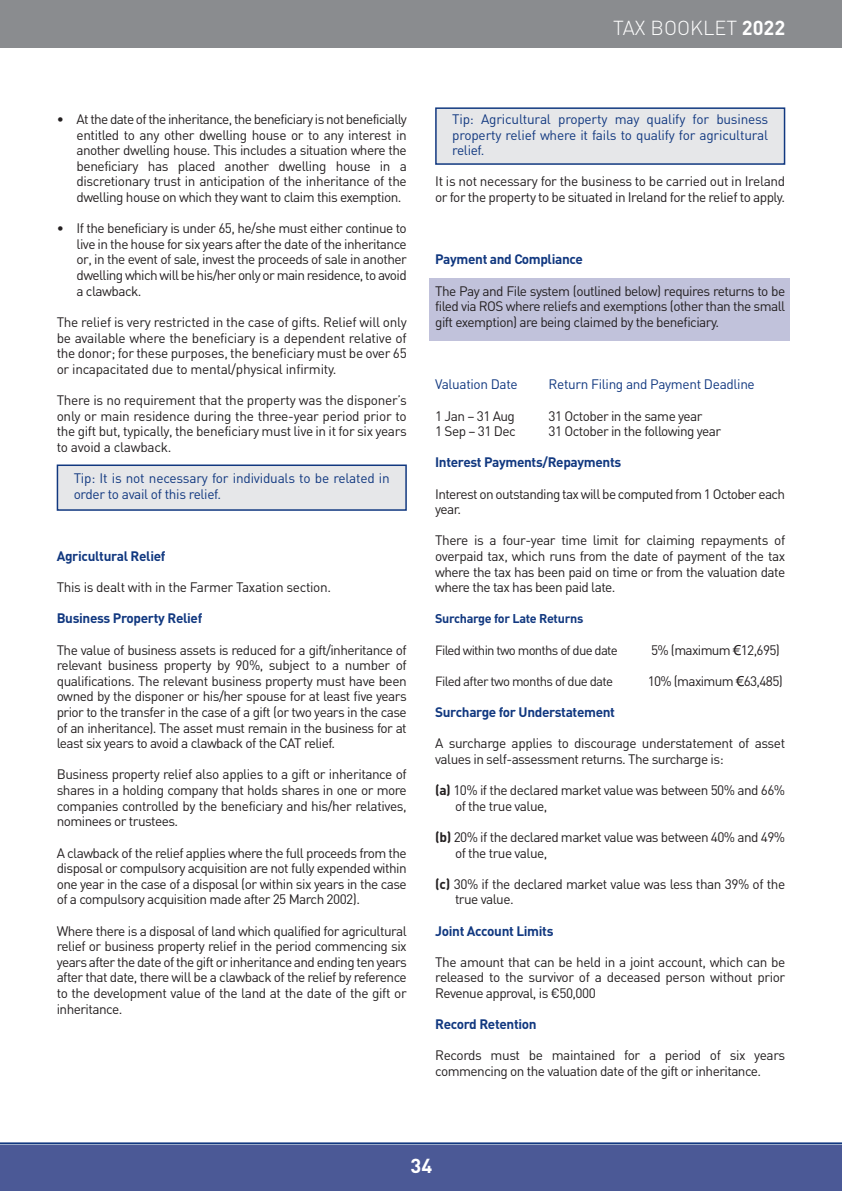
<style>
.page{position:relative;width:842px;height:1191px;background:#fff}
.page>*{position:absolute;margin:0;border:0;box-sizing:border-box;transform-origin:0 0}
.t1{font:300 20px "DIN";color:#fff}
.t2{font:700 20px "DIN";color:#fff}
.t3{font:13.6px/15.6px "DIN";letter-spacing:-.04em;color:#231f20;text-align:justify}
.t4{font:13.6px/15.6px "DIN";letter-spacing:-.025em;color:#113880}
.t5{font:700 13.6px "DIN";letter-spacing:-.025em;color:#113880}
.t6{font:13.2px "DIN";letter-spacing:-.055em;color:#231f20}
.t7{font:700 12.6px "DIN";letter-spacing:-.025em;color:#113880}
.s1{font-weight:700}
.s2{font-family:"Lucida Grande"}
</style>
<div class="page">
<hr style="left:0;top:1142px;width:842px;height:2px;background:#113880">
<div style="left:0;top:0;width:842px;height:47px;background:#8a8c8f"></div>
<div style="left:0;top:1145px;width:842px;height:46px;background:#4b5996"></div>
<div style="left:437px;top:109px;width:347px;height:54px;background:#e6e7e9"></div>
<div style="left:435px;top:107px;width:350px;height:58px;border:2px solid #113880"></div>
<div style="left:429px;top:278px;width:360px;height:62px;background:#c1c2db"></div>
<div style="left:58px;top:466px;width:347px;height:43px;background:#e6e7e9"></div>
<div style="left:57px;top:464px;width:350px;height:47px;border:2px solid #113880"></div>
<p class="t1" style="left:613px;top:21px;width:174px">TAX BOOKLET <span class="s1">2022</span></p>
<p class="t3" style="left:77px;top:113px;width:332px;text-indent:-20px">• At the date of the inheritance, the beneficiary is not beneficially entitled to any other dwelling house or to any interest in another dwelling house. This includes a situation where the beneficiary has placed another dwelling house in a discretionary trust in anticipation of the inheritance of the dwelling house on which they want to claim this exemption.</p>
<p class="t3" style="left:77px;top:222px;width:332px;text-indent:-20px">• If the beneficiary is under 65, he/she must either continue to live in the house for six years after the date of the inheritance or, in the event of sale, invest the proceeds of sale in another dwelling which will be his/her only or main residence, to avoid a clawback.</p>
<p class="t3" style="left:57px;top:316px;width:352px">The relief is very restricted in the case of gifts. Relief will only be available where the beneficiary is a dependent relative of the donor; for these purposes, the beneficiary must be over 65 or incapacitated due to mental/physical infirmity.</p>
<p class="t3" style="left:57px;top:394px;width:352px">There is no requirement that the property was the disponer’s only or main residence during the three-year period prior to the gift but, typically, the beneficiary must live in it for six years to avoid a clawback.</p>
<p class="t4" style="left:74px;top:472px;width:318px">Tip: It is not necessary for individuals to be related in order to avail of this relief.</p>
<p class="t5" style="left:57px;top:551px;width:110px">Agricultural Relief</p>
<p class="t3" style="left:57px;top:581px;width:276px">This is dealt with in the Farmer Taxation section.</p>
<p class="t5" style="left:57px;top:614px;width:147px">Business Property Relief</p>
<p class="t3" style="left:57px;top:643px;width:352px">The value of business assets is reduced for a gift/inheritance of relevant business property by 90%, subject to a number of qualifications. The relevant business property must have been owned by the disponer or his/her spouse for at least five years prior to the transfer in the case of a gift (or two years in the case of an inheritance). The asset must remain in the business for at least six years to avoid a clawback of the CAT relief.</p>
<p class="t3" style="left:57px;top:768px;width:352px">Business property relief also applies to a gift or inheritance of shares in a holding company that holds shares in one or more companies controlled by the beneficiary and his/her relatives, nominees or trustees.</p>
<p class="t3" style="left:57px;top:846px;width:352px">A clawback of the relief applies where the full proceeds from the disposal or compulsory acquisition are not fully expended within one year in the case of a disposal (or within six years in the case of a compulsory acquisition made after 25 March 2002).</p>
<p class="t3" style="left:57px;top:924px;width:352px">Where there is a disposal of land which qualified for agricultural relief or business property relief in the period commencing six years after the date of the gift or inheritance and ending ten years after that date, there will be a clawback of the relief by reference to the development value of the land at the date of the gift or inheritance.</p>
<p class="t4" style="left:452px;top:113px;width:318px;text-align:justify">Tip: Agricultural property may qualify for business property relief where it fails to qualify for agricultural relief.</p>
<p class="t3" style="left:435px;top:175px;width:352px">It is not necessary for the business to be carried out in Ireland or for the property to be situated in Ireland for the relief to apply.</p>
<p class="t5" style="left:435px;top:255px;width:149px">Payment and Compliance</p>
<p class="t3" style="left:435px;top:284px;width:352px">The Pay and File system (outlined below) requires returns to be filed via ROS where reliefs and exemptions (other than the small gift exemption) are being claimed by the beneficiary.</p>
<p class="t4" style="left:435px;top:378px;width:84px">Valuation Date</p>
<p class="t4" style="left:549px;top:378px;width:208px">Return Filing and Payment Deadline</p>
<p class="t3" style="left:435px;top:409px;width:81px">1 Jan – 31 Aug</p>
<p class="t3" style="left:549px;top:409px;width:155px">31 October in the same year</p>
<p class="t3" style="left:435px;top:425px;width:82px">1 Sep – 31 Dec</p>
<p class="t3" style="left:549px;top:425px;width:174px">31 October in the following year</p>
<p class="t5" style="left:435px;top:458px;width:188px">Interest Payments/Repayments</p>
<p class="t3" style="left:435px;top:487px;width:352px">Interest on outstanding tax will be computed from 1 October each year.</p>
<p class="t3" style="left:435px;top:534px;width:352px">There is a four-year time limit for claiming repayments of overpaid tax, which runs from the date of payment of the tax where the tax has been paid on time or from the valuation date where the tax has been paid late.</p>
<p class="t7" style="left:435px;top:614px;width:150px">Surcharge for Late Returns</p>
<p class="t6" style="left:435px;top:645px;width:184px">Filed within two months of due date</p>
<p class="t3" style="left:651px;top:643px;width:130px">5% (maximum <span class="s2">€</span>12,695)</p>
<p class="t6" style="left:435px;top:676px;width:180px">Filed after two months of due date</p>
<p class="t3" style="left:648px;top:674px;width:137px">10% (maximum <span class="s2">€</span>63,485)</p>
<p class="t5" style="left:435px;top:707px;width:181px">Surcharge for Understatement</p>
<p class="t3" style="left:435px;top:737px;width:352px">A surcharge applies to discourage understatement of asset values in self-assessment returns. The surcharge is:</p>
<p class="t3" style="left:455px;top:784px;width:332px;text-indent:-20px"><span class="s1">(a)</span> 10% if the declared market value was between 50% and 66% of the true value,</p>
<p class="t3" style="left:455px;top:830px;width:332px;text-indent:-20px"><span class="s1">(b)</span> 20% if the declared market value was between 40% and 49% of the true value,</p>
<p class="t3" style="left:455px;top:877px;width:332px;text-indent:-20px"><span class="s1">(c)</span> 30% if the declared market value was less than 39% of the true value.</p>
<p class="t5" style="left:435px;top:926px;width:120px">Joint Account Limits</p>
<p class="t3" style="left:435px;top:955px;width:352px">The amount that can be held in a joint account, which can be released to the survivor of a deceased person without prior Revenue approval, is €50,000</p>
<p class="t5" style="left:435px;top:1019px;width:103px">Record Retention</p>
<p class="t3" style="left:435px;top:1049px;width:352px">Records must be maintained for a period of six years commencing on the valuation date of the gift or inheritance.</p>
<p class="t2" style="left:410px;top:1159px;width:23px">34</p>
</div>
